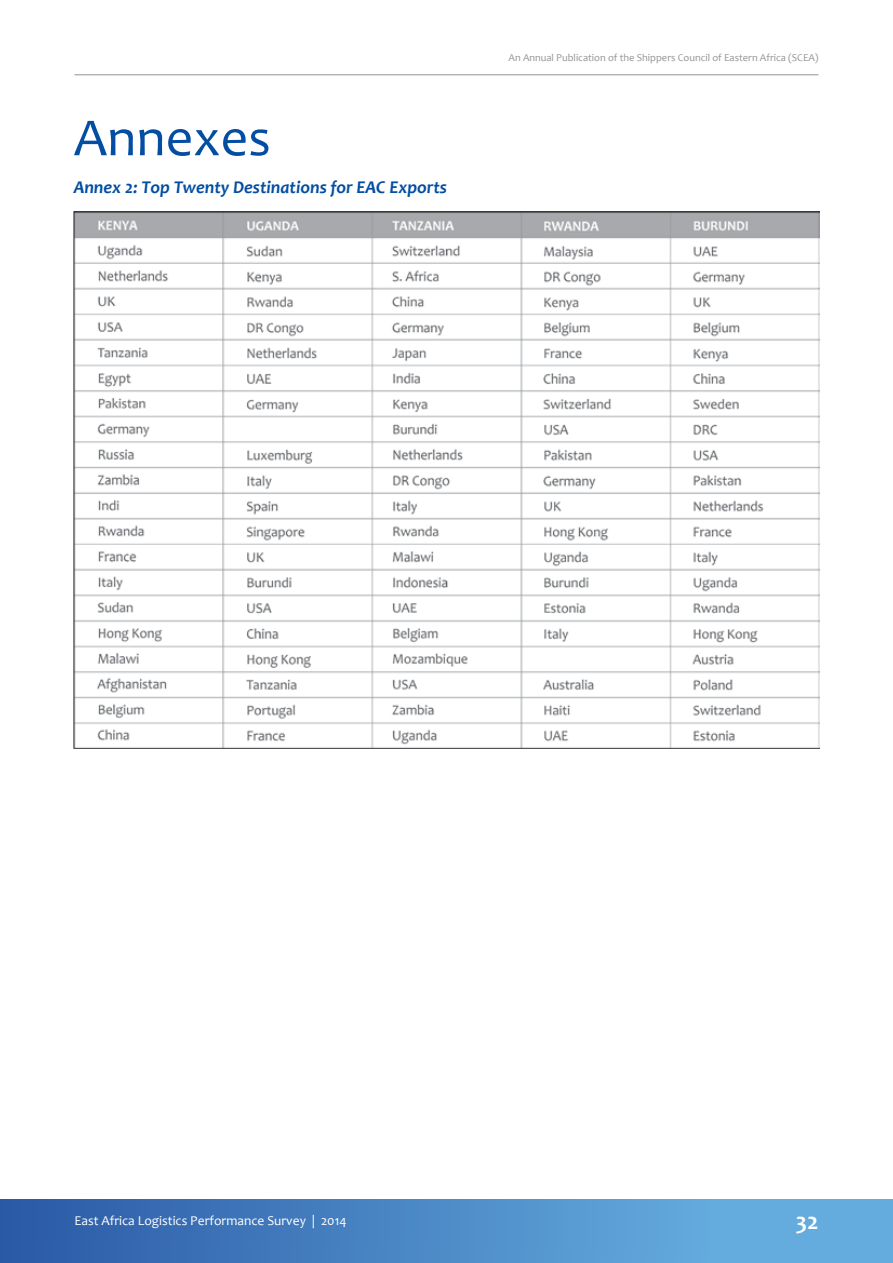
<style>
.page{position:relative;width:893px;height:1263px;background:#fff}
.page>*{position:absolute;margin:0;border:0;box-sizing:border-box;transform-origin:0 0}
.t1{font:54px "Candara";color:#034ea2}
.t2{font:700 24px "Candara";color:#fff}
.t3{font:italic 700 18px "Candara";color:#034ea2}
.t4{font:13.5px "Candara";color:#fff}
.t5{font:10.5px "Candara";color:#939598}
</style>
<div class="page">
<img style="left:0;top:1199px;width:893px;height:64px">
<hr style="left:74px;top:74px;width:745px;height:1px;background:#939598">
<img style="left:74px;top:211px;width:745px;height:537px">
<h1 class="t1" style="left:74px;top:104px;width:199px">Annexes</h1>
<h3 class="t3" style="left:74px;top:176px;width:375px">Annex 2: Top Twenty Destinations for EAC Exports</h3>
<p class="t5" style="left:509px;top:51px;width:312px">An Annual Publication of the Shippers Council of Eastern Africa (SCEA)</p>
<p class="t4" style="left:74px;top:1212px;width:274px">East Africa Logistics Performance Survey | 2014</p>
<h2 class="t2" style="left:796px;top:1206px;width:24px">32</h2>
</div>
